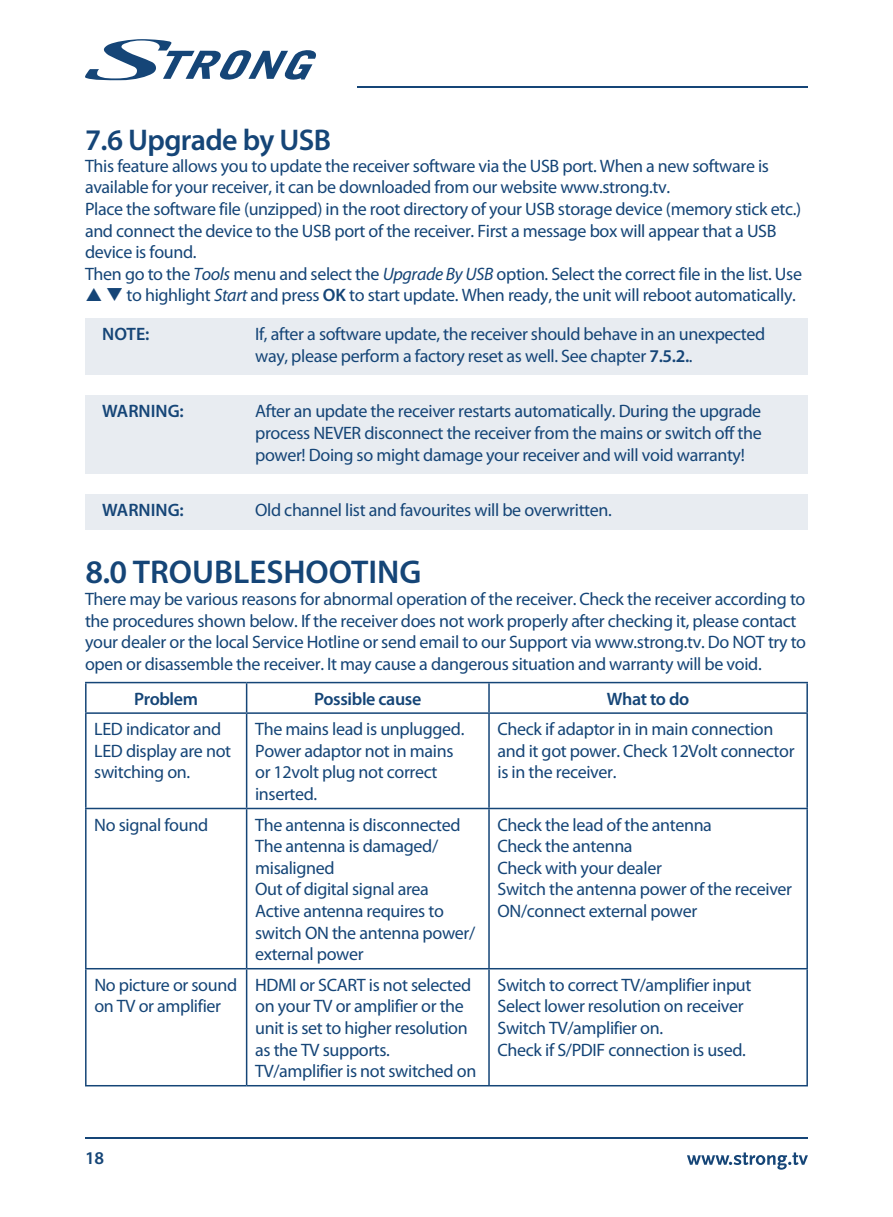
<style>
.page{position:relative;width:893px;height:1217px;background:#fff}
.page>*{position:absolute;margin:0;border:0;box-sizing:border-box;transform-origin:0 0}
.t1{font:600 33px "Myriad Pro";color:#154577}
.t2{font:600 30px "Myriad Pro";letter-spacing:-.02em;color:#154577}
.t3{font:18px/21.6px "Myriad Pro";letter-spacing:-.02em;color:#154577}
.t4{font:600 18px "Myriad Pro";letter-spacing:-.02em;color:#154577}
.t5{font:600 18px "Myriad Pro";color:#154577}
.s1{font-style:italic}
.s2{font-weight:600}
</style>
<div class="page">
<div style="left:85px;top:318px;width:723px;height:56px;background:#e8ecf1"></div>
<div style="left:85px;top:395px;width:723px;height:78px;background:#e8ecf1"></div>
<div style="left:85px;top:494px;width:723px;height:35px;background:#e8ecf1"></div>
<svg style="left:246px;top:683px;width:1px;height:29px"></svg>
<hr style="left:488px;top:683px;width:2px;height:29px;background:#154577">
<hr style="left:246px;top:713px;width:1px;height:94px;background:#154577">
<hr style="left:488px;top:713px;width:2px;height:94px;background:#154577">
<hr style="left:85px;top:807px;width:162px;height:2px;background:#154577">
<hr style="left:247px;top:807px;width:242px;height:2px;background:#154577">
<hr style="left:246px;top:809px;width:1px;height:158px;background:#154577">
<hr style="left:489px;top:807px;width:319px;height:2px;background:#154577">
<hr style="left:488px;top:809px;width:2px;height:158px;background:#154577">
<hr style="left:85px;top:967px;width:162px;height:2px;background:#154577">
<hr style="left:247px;top:967px;width:242px;height:2px;background:#154577">
<hr style="left:246px;top:969px;width:1px;height:115px;background:#154577">
<hr style="left:489px;top:967px;width:319px;height:2px;background:#154577">
<hr style="left:488px;top:969px;width:2px;height:115px;background:#154577">
<hr style="left:85px;top:1084px;width:162px;height:2px;background:#154577">
<hr style="left:247px;top:1084px;width:242px;height:2px;background:#154577">
<hr style="left:489px;top:1084px;width:319px;height:2px;background:#154577">
<hr style="left:85px;top:713px;width:2px;height:94px;background:#154577">
<hr style="left:806px;top:713px;width:2px;height:94px;background:#154577">
<hr style="left:85px;top:809px;width:2px;height:158px;background:#154577">
<hr style="left:806px;top:809px;width:2px;height:158px;background:#154577">
<hr style="left:85px;top:969px;width:2px;height:115px;background:#154577">
<hr style="left:806px;top:969px;width:2px;height:115px;background:#154577">
<hr style="left:85px;top:681px;width:162px;height:2px;background:#154577">
<hr style="left:85px;top:683px;width:2px;height:29px;background:#154577">
<hr style="left:247px;top:681px;width:242px;height:2px;background:#154577">
<hr style="left:489px;top:681px;width:319px;height:2px;background:#154577">
<hr style="left:806px;top:683px;width:2px;height:29px;background:#154577">
<hr style="left:85px;top:712px;width:162px;height:1px;background:#154577">
<hr style="left:247px;top:712px;width:242px;height:1px;background:#154577">
<hr style="left:489px;top:712px;width:319px;height:1px;background:#154577">
<svg style="left:85px;top:39px;width:231px;height:42px"></svg>
<hr style="left:358px;top:87px;width:450px;height:1px;background:#154577">
<hr style="left:86px;top:1137px;width:722px;height:1px;background:#154577">
<svg style="left:687px;top:1152px;width:121px;height:17px"></svg>
<h2 class="t2" style="left:85px;top:121px;width:247px">7.6 Upgrade by USB</h2>
<p class="t3" style="left:85px;top:155px;width:718px">This feature allows you to update the receiver software via the USB port. When a new software is available for your receiver, it can be downloaded from our website www.strong.tv.<br>Place the software file (unzipped) in the root directory of your USB storage device (memory stick etc.) and connect the device to the USB port of the receiver. First a message box will appear that a USB device is found.<br>Then go to the <span class="s1">Tools</span> menu and select the <span class="s1">Upgrade By USB</span> option. Select the correct file in the list. Use</p>
<p class="t3" style="left:102px;top:276px;width:695px;line-height:38.7px">❑ to highlight <span class="s1">Start</span> and press <span class="s2">OK</span> to start update. When ready, the unit will reboot automatically.<br><span class="s2">NOTE:</span></p>
<p class="t3" style="left:255px;top:323px;width:512px">If, after a software update, the receiver should behave in an unexpected way, please perform a factory reset as well. See chapter <span class="s2">7.5.2.</span>.</p>
<p class="t5" style="left:102px;top:400px;width:83px">WARNING:</p>
<p class="t3" style="left:255px;top:401px;width:508px;text-align:justify">After an update the receiver restarts automatically. During the upgrade process NEVER disconnect the receiver from the mains or switch off the power! Doing so might damage your receiver and will void warranty!</p>
<p class="t5" style="left:102px;top:498px;width:83px">WARNING:</p>
<p class="t3" style="left:255px;top:499px;width:358px">Old channel list and favourites will be overwritten.</p>
<h1 class="t1" style="left:85px;top:551px;width:338px">8.0 TROUBLESHOOTING</h1>
<p class="t3" style="left:85px;top:588px;width:723px">There may be various reasons for abnormal operation of the receiver. Check the receiver according to the procedures shown below. If the receiver does not work properly after checking it, please contact your dealer or the local Service Hotline or send email to our Support via www.strong.tv. Do NOT try to open or disassemble the receiver. It may cause a dangerous situation and warranty will be void.</p>
<p class="t4" style="left:134px;top:687px;width:65px">Problem</p>
<p class="t4" style="left:314px;top:687px;width:109px">Possible cause</p>
<p class="t4" style="left:607px;top:687px;width:84px">What to do</p>
<p class="t3" style="left:94px;top:718px;width:138px">LED indicator and<br>LED display are not switching on.</p>
<p class="t3" style="left:255px;top:718px;width:211px">The mains lead is unplugged.<br>Power adaptor not in mains or 12volt plug not correct inserted.</p>
<p class="t3" style="left:497px;top:718px;width:299px">Check if adaptor in in main connection and it got power. Check 12Volt connector is in the receiver.</p>
<p class="t3" style="left:94px;top:813px;width:115px">No signal found</p>
<p class="t3" style="left:255px;top:813px;width:222px">The antenna is disconnected<br>The antenna is damaged/ misaligned<br>Out of digital signal area<br>Active antenna requires to switch ON the antenna power/ external power</p>
<p class="t3" style="left:498px;top:813px;width:296px">Check the lead of the antenna<br>Check the antenna<br>Check with your dealer<br>Switch the antenna power of the receiver<br>ON/connect external power</p>
<p class="t3" style="left:94px;top:974px;width:144px">No picture or sound on TV or amplifier</p>
<p class="t3" style="left:255px;top:974px;width:223px">HDMI or SCART is not selected on your TV or amplifier or the unit is set to higher resolution as the TV supports.<br>TV/amplifier is not switched on</p>
<p class="t3" style="left:498px;top:974px;width:255px">Switch to correct TV/amplifier input Select lower resolution on receiver Switch TV/amplifier on.<br>Check if S/PDIF connection is used.</p>
<p class="t4" style="left:85px;top:1146px;width:20px">18</p>
</div>
